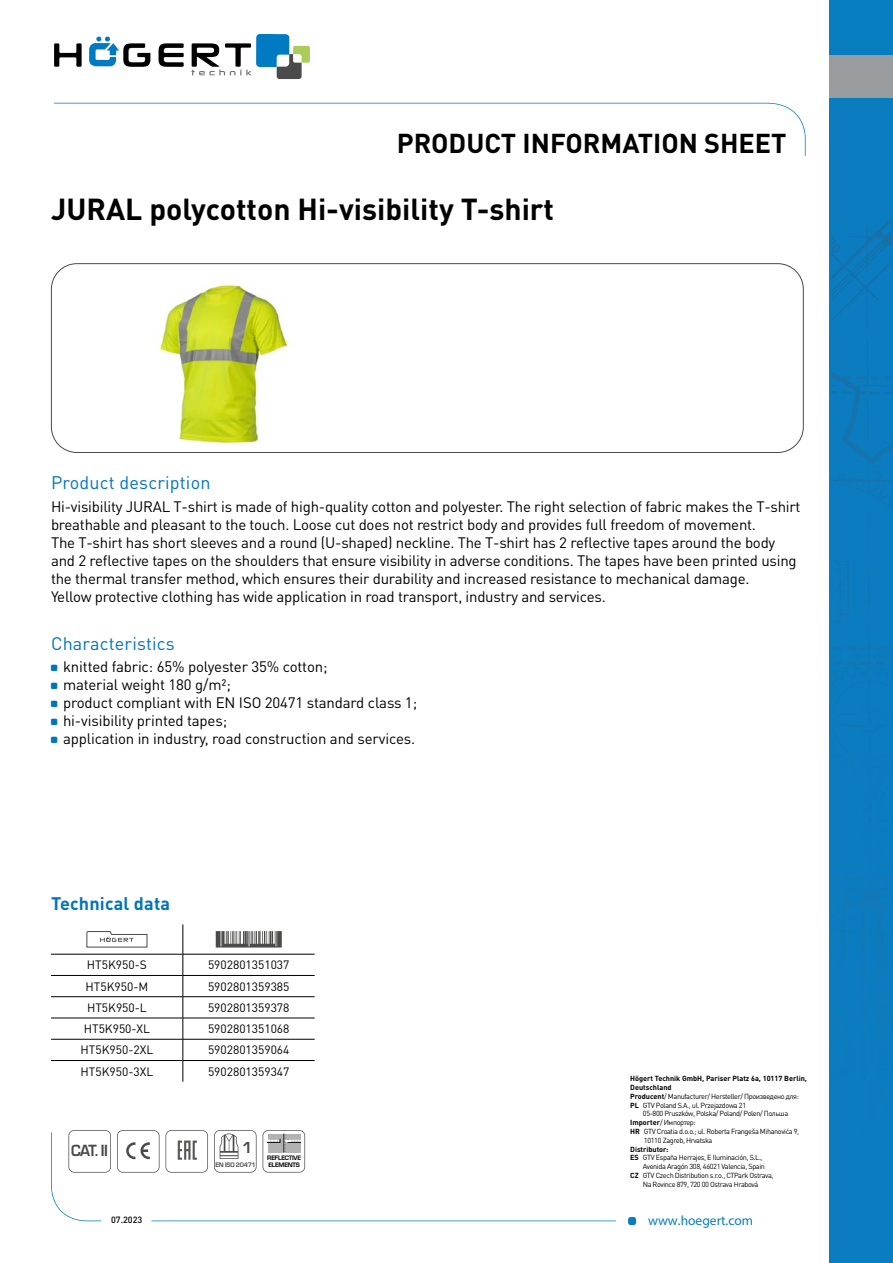
<style>
.page{position:relative;width:893px;height:1263px;background:#fff}
.page>*{position:absolute;margin:0;border:0;box-sizing:border-box;transform-origin:0 0}
.t1{font:700 30px "DIN Pro";color:#000}
.t2{font:700 27px "DIN Pro";color:#000}
.t3{font:18px "DIN Pro";letter-spacing:.01em;color:#0074bc}
.t4{font:700 18px "DIN Pro";letter-spacing:.01em;color:#0074bc}
.t5{font:15px/18px "DIN Pro";letter-spacing:-.015em;color:#000}
.t6{font:700 15px "Euromode";color:#4a4a49;scale:.93 1}
.t7{font:700 14.7px "Euromode";color:#4a4a49}
.t8{font:13.5px "Myriad Pro";color:#087dbf}
.t9{font:12px "DIN Pro";color:#000}
.t10{font:500 9px "DIN Pro";color:#000}
.t11{font:7.35px "DIN Pro";letter-spacing:-.05em;color:#000}
.t12{font:700 7.35px "DIN Pro";color:#000}
.t13{font:700 6px/7.1px "Euromode";letter-spacing:-.035em;color:#000}
.t14{font:700 6px "Euromode";letter-spacing:-.04em;color:#4a4a49}
.s1{font-weight:700}
</style>
<div class="page">
<svg style="left:54px;top:43px;width:28px;height:24px"></svg>
<svg style="left:159px;top:43px;width:25px;height:24px"></svg>
<svg style="left:89px;top:37px;width:61px;height:30px"></svg>
<svg style="left:191px;top:34px;width:119px;height:45px"></svg>
<svg style="left:54px;top:103px;width:752px;height:53px"></svg>
<div style="left:628px;top:1217px;width:8px;height:8px;background:#087dbf;border-radius:3px"></div>
<svg style="left:51px;top:1132px;width:565px;height:89px"></svg>
<div style="left:830px;top:0;width:63px;height:1263px;background:#087dbf"></div>
<img style="left:831px;top:273px;width:50px;height:56px">
<img style="left:867px;top:222px;width:24px;height:44px">
<img style="left:831px;top:222px;width:56px;height:42px">
<svg style="left:831px;top:341px;width:60px;height:565px"></svg>
<img style="left:863px;top:906px;width:28px;height:76px">
<img style="left:831px;top:877px;width:60px;height:2px">
<img style="left:848px;top:647px;width:43px;height:3px">
<div style="left:830px;top:56px;width:63px;height:42px;background:#999c9e"></div>
<div style="left:51px;top:263px;width:753px;height:190px;border:1px solid #4a4a49;border-radius:26px"></div>
<img style="left:141px;top:284px;width:167px;height:168px">
<hr style="left:183px;top:924px;width:1px;height:30px;background:#000">
<hr style="left:51px;top:954px;width:132px;height:1px;background:#000">
<hr style="left:183px;top:954px;width:132px;height:1px;background:#000">
<hr style="left:51px;top:975px;width:132px;height:1px;background:#000">
<hr style="left:183px;top:975px;width:132px;height:1px;background:#000">
<hr style="left:51px;top:996px;width:132px;height:1px;background:#000">
<hr style="left:183px;top:996px;width:132px;height:1px;background:#000">
<hr style="left:51px;top:1018px;width:132px;height:1px;background:#000">
<hr style="left:183px;top:1018px;width:132px;height:1px;background:#000">
<hr style="left:51px;top:1039px;width:132px;height:1px;background:#000">
<hr style="left:183px;top:1039px;width:132px;height:1px;background:#000">
<hr style="left:51px;top:1060px;width:132px;height:1px;background:#000">
<hr style="left:183px;top:1060px;width:132px;height:1px;background:#000">
<svg style="left:183px;top:954px;width:1px;height:128px"></svg>
<svg style="left:86px;top:931px;width:61px;height:16px"></svg>
<svg style="left:216px;top:931px;width:66px;height:16px"></svg>
<svg style="left:68px;top:1130px;width:43px;height:42px"></svg>
<svg style="left:117px;top:1130px;width:42px;height:42px"></svg>
<svg style="left:165px;top:1130px;width:43px;height:42px"></svg>
<svg style="left:214px;top:1130px;width:43px;height:42px"></svg>
<svg style="left:263px;top:1130px;width:42px;height:42px"></svg>
<h2 class="t2" style="left:397px;top:121px;width:391px">PRODUCT INFORMATION SHEET</h2>
<h1 class="t1" style="left:51px;top:184px;width:505px">JURAL polycotton Hi-visibility T-shirt</h1>
<p class="t3" style="left:51px;top:471px;width:161px">Product description</p>
<p class="t5" style="left:51px;top:497px;width:751px">Hi-visibility JURAL T-shirt is made of high-quality cotton and polyester. The right selection of fabric makes the T-shirt breathable and pleasant to the touch. Loose cut does not restrict body and provides full freedom of movement.<br>The T-shirt has short sleeves and a round (U-shaped) neckline. The T-shirt has 2 reflective tapes around the body and 2 reflective tapes on the shoulders that ensure visibility in adverse conditions. The tapes have been printed using the thermal transfer method, which ensures their durability and increased resistance to mechanical damage.<br>Yellow protective clothing has wide application in road transport, industry and services.</p>
<p class="t3" style="left:51px;top:631px;width:125px">Characteristics</p>
<p class="t5" style="left:63px;top:657px;width:356px">knitted fabric: 65% polyester 35% cotton;<br>material weight 180 g/m²;<br>product compliant with EN ISO 20471 standard class 1; hi-visibility printed tapes;<br>application in industry, road construction and services.</p>
<p class="t4" style="left:51px;top:888px;width:121px">Technical data</p>
<p class="t9" style="left:87px;top:957px;width:61px">HT5K950-S</p>
<p class="t9" style="left:208px;top:957px;width:83px">5902801351037</p>
<p class="t9" style="left:86px;top:978px;width:64px">HT5K950-M</p>
<p class="t9" style="left:208px;top:978px;width:83px">5902801359385</p>
<p class="t9" style="left:87px;top:999px;width:61px">HT5K950-L</p>
<p class="t9" style="left:208px;top:999px;width:83px">5902801359378</p>
<p class="t9" style="left:84px;top:1021px;width:68px">HT5K950-XL</p>
<p class="t9" style="left:208px;top:1021px;width:83px">5902801351068</p>
<p class="t9" style="left:81px;top:1042px;width:74px">HT5K950-2XL</p>
<p class="t9" style="left:208px;top:1042px;width:83px">5902801359064</p>
<p class="t9" style="left:81px;top:1063px;width:74px">HT5K950-3XL</p>
<p class="t9" style="left:208px;top:1063px;width:83px">5902801359347</p>
<p class="t6" style="left:71px;top:1142px;width:41px">CAT. II</p>
<p class="t7" style="left:242px;top:1139px;width:12px">1</p>
<p class="t14" style="left:216px;top:1161px;width:42px">EN ISO 20471</p>
<p class="t13" style="left:267px;top:1154px;width:35px">REFLECTIVE<br>ELEMENTS</p>
<p class="t12" style="left:630px;top:1072px;width:178px">Högert Technik GmbH, Pariser Platz 6a, 10117 Berlin,</p>
<p class="t12" style="left:630px;top:1081px;width:43px">Deutschland</p>
<p class="t11" style="left:630px;top:1091px;width:170px"><span class="s1">Producent</span>/ Manufacturer/ Hersteller/ Произведено для:</p>
<p class="t11" style="left:630px;top:1100px;width:117px"><span class="s1">PL</span> GTV Poland S.A., ul. Przejazdowa 21</p>
<p class="t11" style="left:643px;top:1109px;width:147px">05-800 Pruszków, Polska/ Poland/ Polen/ Польша</p>
<p class="t11" style="left:630px;top:1117px;width:67px"><span class="s1">Importer</span>/ Импортер:</p>
<p class="t11" style="left:630px;top:1126px;width:171px"><span class="s1">HR</span> GTV Croatia d.o.o.; ul. Roberta Frangeša Mihanovića 9,</p>
<p class="t11" style="left:644px;top:1135px;width:70px">10110 Zagreb, Hrvatska</p>
<p class="t12" style="left:630px;top:1143px;width:40px">Distributor:</p>
<p class="t11" style="left:630px;top:1153px;width:134px"><span class="s1">ES</span> GTV España Herrajes, E Iluminación, S.L.,</p>
<p class="t11" style="left:643px;top:1161px;width:124px">Avenida Aragón 308, 46021 Valencia, Spain</p>
<p class="t11" style="left:630px;top:1170px;width:145px"><span class="s1">CZ</span> GTV Czech Distribution s.r.o., CTPark Ostrava,</p>
<p class="t11" style="left:643px;top:1179px;width:117px">Na Rovince 879, 720 00 Ostrava Hrabová</p>
<p class="t10" style="left:111px;top:1213px;width:33px">07.2023</p>
<p class="t8" style="left:648px;top:1212px;width:107px">www.hoegert.com</p>
</div>
